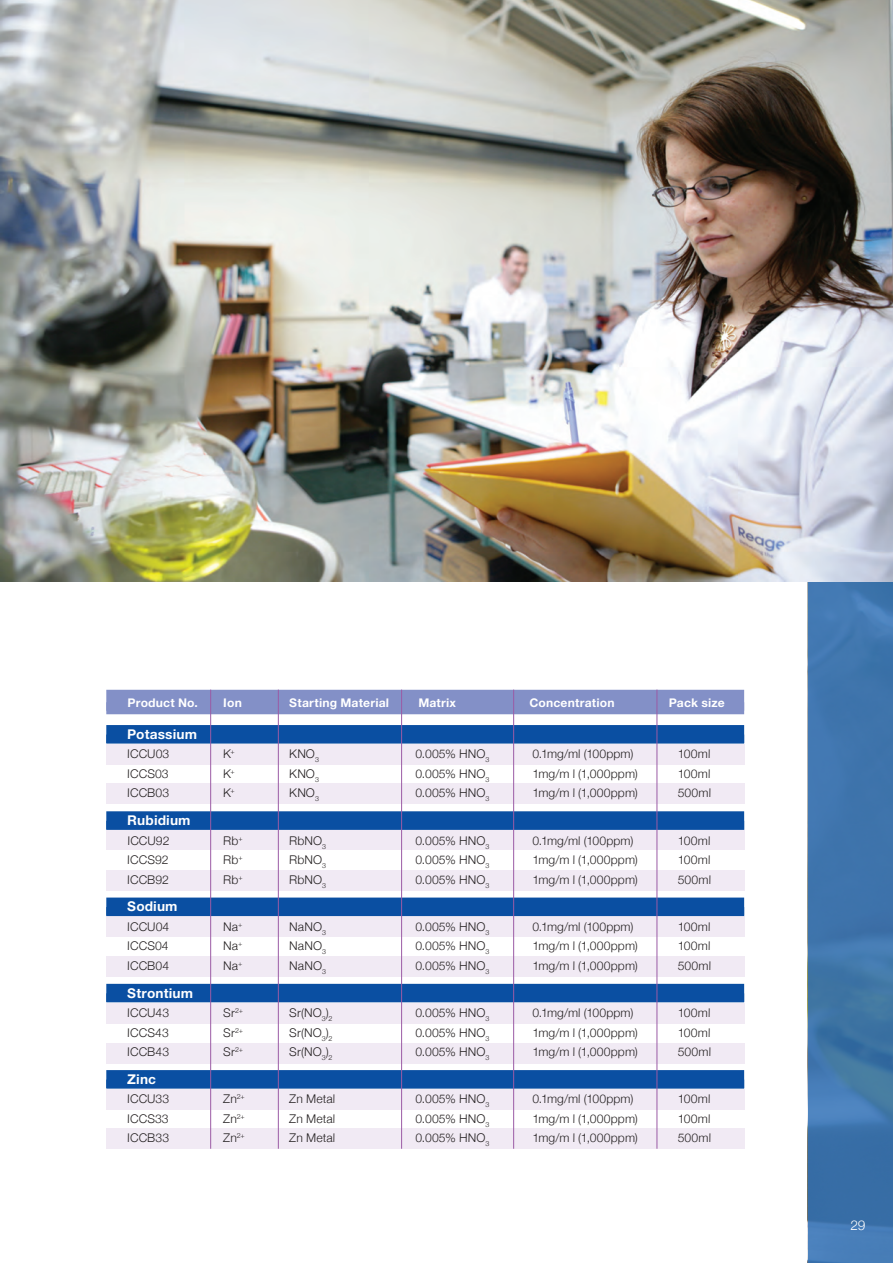
<style>
.page{position:relative;width:893px;height:1263px;background:#fff}
.page>*{position:absolute;margin:0;border:0;box-sizing:border-box;transform-origin:0 0}
.ICP_Title_Bar{font:700 13.5px "Helvetica Neue";letter-spacing:.025em;color:#fff}
.t1{font:300 13.5px "Helvetica Neue";color:#fff}
.products_black{font:300 12px "Helvetica Neue";letter-spacing:.015em;color:#231f20}
.title_bar_ICP{font:700 12px "Helvetica Neue";letter-spacing:.03em;color:#fff}
</style>
<div class="page">
<svg style="left:808px;top:581px;width:85px;height:682px;background:#3f75ac"></svg>
<div style="left:106px;top:744px;width:639px;height:20px;background:#f1eaf4"></div>
<div style="left:106px;top:783px;width:639px;height:20px;background:#f1eaf4"></div>
<div style="left:106px;top:830px;width:639px;height:20px;background:#f1eaf4"></div>
<div style="left:106px;top:870px;width:639px;height:20px;background:#f1eaf4"></div>
<div style="left:106px;top:916px;width:639px;height:21px;background:#f1eaf4"></div>
<div style="left:106px;top:956px;width:639px;height:21px;background:#f1eaf4"></div>
<div style="left:106px;top:1003px;width:639px;height:20px;background:#f1eaf4"></div>
<div style="left:106px;top:1043px;width:639px;height:20px;background:#f1eaf4"></div>
<div style="left:106px;top:1089px;width:639px;height:21px;background:#f1eaf4"></div>
<div style="left:106px;top:1128px;width:639px;height:21px;background:#f1eaf4"></div>
<div style="left:106px;top:725px;width:638px;height:18px;background:#0a4fa2"></div>
<div style="left:106px;top:811px;width:638px;height:18px;background:#0a4fa2"></div>
<div style="left:106px;top:821px;width:638px;height:9px;background:#0a4fa2"></div>
<div style="left:106px;top:897px;width:638px;height:18px;background:#0a4fa2"></div>
<div style="left:106px;top:907px;width:638px;height:9px;background:#0a4fa2"></div>
<div style="left:106px;top:984px;width:638px;height:18px;background:#0a4fa2"></div>
<div style="left:106px;top:1070px;width:638px;height:18px;background:#0a4fa2"></div>
<div style="left:106px;top:690px;width:638px;height:21px;background:#8390c7"></div>
<div style="left:106px;top:702px;width:638px;height:12px;background:#8390c7"></div>
<hr style="left:210px;top:690px;width:1px;height:459px;background:#9b5ba5">
<hr style="left:278px;top:690px;width:1px;height:459px;background:#9b5ba5">
<hr style="left:513px;top:690px;width:1px;height:459px;background:#9b5ba5">
<hr style="left:657px;top:690px;width:1px;height:459px;background:#9b5ba5">
<hr style="left:401px;top:690px;width:1px;height:459px;background:#9b5ba5">
<img style="left:0;top:0;width:893px;height:581px">
<p class="title_bar_ICP" style="left:128px;top:695px;width:72px">Product No.</p>
<p class="title_bar_ICP" style="left:223px;top:695px;width:20px">Ion</p>
<p class="title_bar_ICP" style="left:289px;top:695px;width:101px">Starting Material</p>
<p class="title_bar_ICP" style="left:418px;top:695px;width:39px">Matrix</p>
<p class="title_bar_ICP" style="left:529px;top:695px;width:87px">Concentration</p>
<p class="title_bar_ICP" style="left:669px;top:695px;width:58px">Pack size</p>
<p class="ICP_Title_Bar" style="left:127px;top:726px;width:72px">Potassium</p>
<p class="products_black" style="left:127px;top:747px;width:44px">ICCU03</p>
<p class="products_black" style="left:223px;top:747px;width:13px">K<sup>+</sup></p>
<p class="products_black" style="left:289px;top:747px;width:31px">KNO<sub>3</sub></p>
<p class="products_black" style="left:415px;top:747px;width:76px">0.005% HNO<sub>3</sub></p>
<p class="products_black" style="left:532px;top:747px;width:103px">0.1mg/ml (100ppm)</p>
<p class="products_black" style="left:678px;top:747px;width:34px">100ml</p>
<p class="products_black" style="left:127px;top:766px;width:43px">ICCS03</p>
<p class="products_black" style="left:223px;top:766px;width:13px">K<sup>+</sup></p>
<p class="products_black" style="left:289px;top:766px;width:31px">KNO<sub>3</sub></p>
<p class="products_black" style="left:415px;top:766px;width:76px">0.005% HNO<sub>3</sub></p>
<p class="products_black" style="left:532px;top:766px;width:107px">1mg/m l (1,000ppm)</p>
<p class="products_black" style="left:678px;top:766px;width:34px">100ml</p>
<p class="products_black" style="left:127px;top:786px;width:44px">ICCB03</p>
<p class="products_black" style="left:223px;top:786px;width:13px">K<sup>+</sup></p>
<p class="products_black" style="left:289px;top:786px;width:31px">KNO<sub>3</sub></p>
<p class="products_black" style="left:415px;top:786px;width:76px">0.005% HNO<sub>3</sub></p>
<p class="products_black" style="left:532px;top:786px;width:107px">1mg/m l (1,000ppm)</p>
<p class="products_black" style="left:678px;top:786px;width:35px">500ml</p>
<p class="ICP_Title_Bar" style="left:127px;top:812px;width:65px">Rubidium</p>
<p class="products_black" style="left:128px;top:833px;width:44px">ICCU92</p>
<p class="products_black" style="left:223px;top:833px;width:21px">Rb<sup>+</sup></p>
<p class="products_black" style="left:289px;top:833px;width:38px">RbNO<sub>3</sub></p>
<p class="products_black" style="left:415px;top:833px;width:76px">0.005% HNO<sub>3</sub></p>
<p class="products_black" style="left:532px;top:833px;width:103px">0.1mg/ml (100ppm)</p>
<p class="products_black" style="left:678px;top:833px;width:34px">100ml</p>
<p class="products_black" style="left:127px;top:852px;width:43px">ICCS92</p>
<p class="products_black" style="left:223px;top:852px;width:21px">Rb<sup>+</sup></p>
<p class="products_black" style="left:289px;top:852px;width:38px">RbNO<sub>3</sub></p>
<p class="products_black" style="left:415px;top:852px;width:76px">0.005% HNO<sub>3</sub></p>
<p class="products_black" style="left:532px;top:852px;width:107px">1mg/m l (1,000ppm)</p>
<p class="products_black" style="left:678px;top:852px;width:34px">100ml</p>
<p class="products_black" style="left:127px;top:872px;width:43px">ICCB92</p>
<p class="products_black" style="left:223px;top:872px;width:21px">Rb<sup>+</sup></p>
<p class="products_black" style="left:289px;top:872px;width:38px">RbNO<sub>3</sub></p>
<p class="products_black" style="left:415px;top:872px;width:76px">0.005% HNO<sub>3</sub></p>
<p class="products_black" style="left:532px;top:872px;width:107px">1mg/m l (1,000ppm)</p>
<p class="products_black" style="left:678px;top:872px;width:35px">500ml</p>
<p class="ICP_Title_Bar" style="left:127px;top:898px;width:52px">Sodium</p>
<p class="products_black" style="left:127px;top:919px;width:44px">ICCU04</p>
<p class="products_black" style="left:223px;top:919px;width:21px">Na<sup>+</sup></p>
<p class="products_black" style="left:289px;top:919px;width:38px">NaNO<sub>3</sub></p>
<p class="products_black" style="left:415px;top:919px;width:76px">0.005% HNO<sub>3</sub></p>
<p class="products_black" style="left:532px;top:919px;width:103px">0.1mg/ml (100ppm)</p>
<p class="products_black" style="left:678px;top:919px;width:34px">100ml</p>
<p class="products_black" style="left:127px;top:939px;width:43px">ICCS04</p>
<p class="products_black" style="left:223px;top:939px;width:21px">Na<sup>+</sup></p>
<p class="products_black" style="left:289px;top:939px;width:38px">NaNO<sub>3</sub></p>
<p class="products_black" style="left:415px;top:939px;width:76px">0.005% HNO<sub>3</sub></p>
<p class="products_black" style="left:532px;top:939px;width:107px">1mg/m l (1,000ppm)</p>
<p class="products_black" style="left:678px;top:939px;width:34px">100ml</p>
<p class="products_black" style="left:127px;top:958px;width:44px">ICCB04</p>
<p class="products_black" style="left:223px;top:958px;width:21px">Na<sup>+</sup></p>
<p class="products_black" style="left:289px;top:958px;width:38px">NaNO<sub>3</sub></p>
<p class="products_black" style="left:415px;top:958px;width:76px">0.005% HNO<sub>3</sub></p>
<p class="products_black" style="left:532px;top:958px;width:107px">1mg/m l (1,000ppm)</p>
<p class="products_black" style="left:678px;top:958px;width:35px">500ml</p>
<p class="ICP_Title_Bar" style="left:127px;top:984px;width:68px">Strontium</p>
<p class="products_black" style="left:127px;top:1005px;width:44px">ICCU43</p>
<p class="products_black" style="left:223px;top:1005px;width:21px">Sr<sup>2+</sup></p>
<p class="products_black" style="left:289px;top:1005px;width:45px">Sr(NO<sub>3</sub>)<sub>2</sub></p>
<p class="products_black" style="left:415px;top:1005px;width:76px">0.005% HNO<sub>3</sub></p>
<p class="products_black" style="left:532px;top:1005px;width:103px">0.1mg/ml (100ppm)</p>
<p class="products_black" style="left:678px;top:1005px;width:34px">100ml</p>
<p class="products_black" style="left:127px;top:1025px;width:43px">ICCS43</p>
<p class="products_black" style="left:223px;top:1025px;width:21px">Sr<sup>2+</sup></p>
<p class="products_black" style="left:289px;top:1025px;width:45px">Sr(NO<sub>3</sub>)<sub>2</sub></p>
<p class="products_black" style="left:415px;top:1025px;width:76px">0.005% HNO<sub>3</sub></p>
<p class="products_black" style="left:532px;top:1025px;width:107px">1mg/m l (1,000ppm)</p>
<p class="products_black" style="left:678px;top:1025px;width:34px">100ml</p>
<p class="products_black" style="left:127px;top:1044px;width:43px">ICCB43</p>
<p class="products_black" style="left:223px;top:1044px;width:21px">Sr<sup>2+</sup></p>
<p class="products_black" style="left:289px;top:1044px;width:45px">Sr(NO<sub>3</sub>)<sub>2</sub></p>
<p class="products_black" style="left:415px;top:1044px;width:76px">0.005% HNO<sub>3</sub></p>
<p class="products_black" style="left:532px;top:1044px;width:107px">1mg/m l (1,000ppm)</p>
<p class="products_black" style="left:678px;top:1044px;width:35px">500ml</p>
<p class="ICP_Title_Bar" style="left:127px;top:1071px;width:30px">Zinc</p>
<p class="products_black" style="left:127px;top:1092px;width:44px">ICCU33</p>
<p class="products_black" style="left:223px;top:1092px;width:23px">Zn<sup>2+</sup></p>
<p class="products_black" style="left:289px;top:1092px;width:47px">Zn Metal</p>
<p class="products_black" style="left:415px;top:1092px;width:76px">0.005% HNO<sub>3</sub></p>
<p class="products_black" style="left:532px;top:1092px;width:103px">0.1mg/ml (100ppm)</p>
<p class="products_black" style="left:678px;top:1092px;width:34px">100ml</p>
<p class="products_black" style="left:127px;top:1111px;width:43px">ICCS33</p>
<p class="products_black" style="left:223px;top:1111px;width:23px">Zn<sup>2+</sup></p>
<p class="products_black" style="left:289px;top:1111px;width:47px">Zn Metal</p>
<p class="products_black" style="left:415px;top:1111px;width:76px">0.005% HNO<sub>3</sub></p>
<p class="products_black" style="left:532px;top:1111px;width:107px">1mg/m l (1,000ppm)</p>
<p class="products_black" style="left:678px;top:1111px;width:34px">100ml</p>
<p class="products_black" style="left:127px;top:1131px;width:43px">ICCB33</p>
<p class="products_black" style="left:223px;top:1131px;width:23px">Zn<sup>2+</sup></p>
<p class="products_black" style="left:289px;top:1131px;width:47px">Zn Metal</p>
<p class="products_black" style="left:415px;top:1131px;width:76px">0.005% HNO<sub>3</sub></p>
<p class="products_black" style="left:532px;top:1131px;width:107px">1mg/m l (1,000ppm)</p>
<p class="products_black" style="left:678px;top:1131px;width:35px">500ml</p>
<p class="t1" style="left:850px;top:1216px;width:17px">29</p>
</div>
